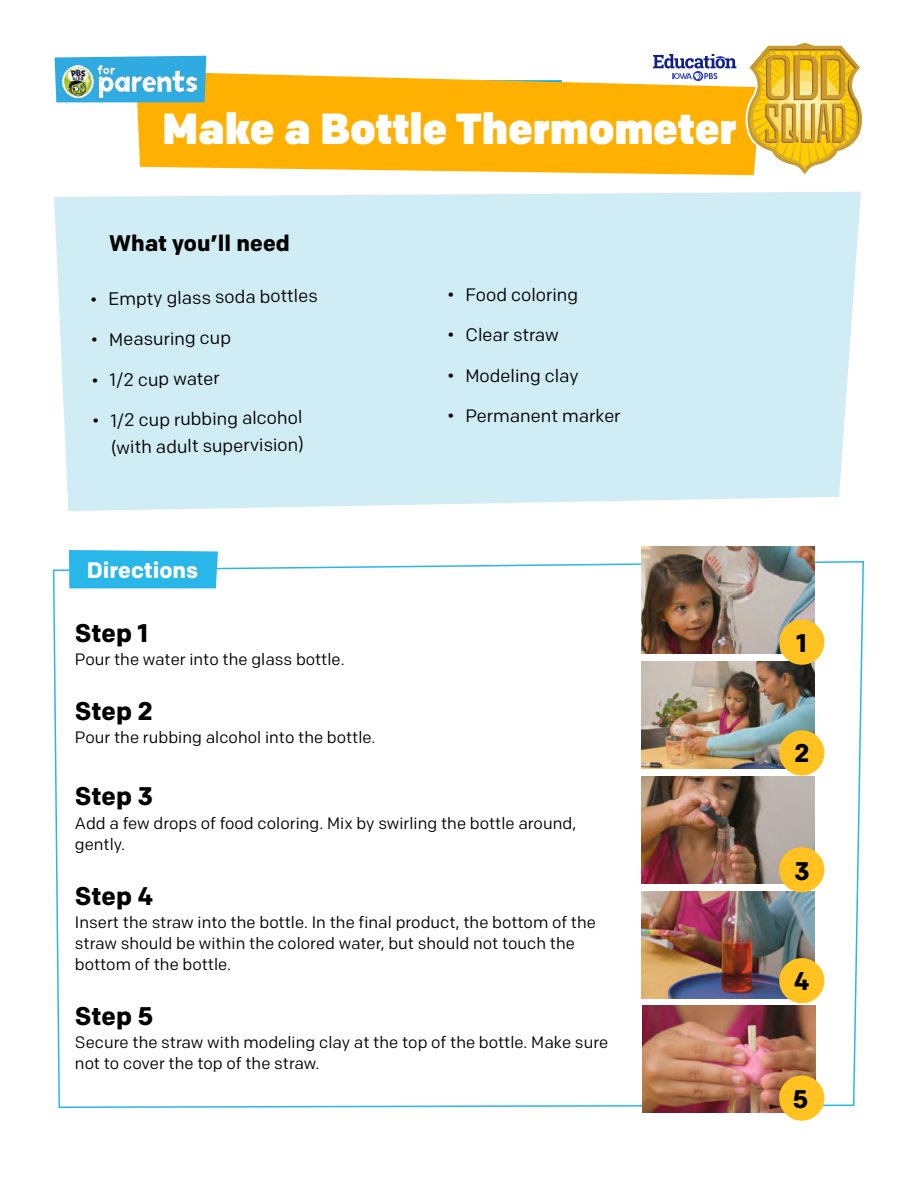
<style>
.page{position:relative;width:918px;height:1188px;background:#fff}
.page>*{position:absolute;margin:0;border:0;box-sizing:border-box;transform-origin:0 0}
.t1{font:900 43.5px "Colfax";color:#fff}
.t2{font:700 25.5px "Colfax";color:#000101}
.t3{font:700 22.5px "Colfax";letter-spacing:.005em;color:#000101}
.t4{font:700 22.5px "Colfax";color:#fff}
.t5{font:18px/27px "Colfax";color:#000;text-align:right}
.t6{font:16.5px/21px "Colfax";letter-spacing:.005em;color:#000101}
</style>
<div class="page">
<div style="left:54px;top:192px;width:807px;height:319px;background:#d0ecf4"></div>
<svg style="left:52px;top:560px;width:812px;height:549px"></svg>
<div style="left:69px;top:550px;width:149px;height:38px;background:#29b7ea"></div>
<img style="left:642px;top:546px;width:172px;height:107px">
<img style="left:642px;top:661px;width:172px;height:107px">
<img style="left:642px;top:776px;width:172px;height:107px">
<img style="left:642px;top:891px;width:172px;height:107px">
<img style="left:643px;top:1005px;width:172px;height:107px">
<svg style="left:779px;top:620px;width:45px;height:45px;background:#f0c042"></svg>
<svg style="left:779px;top:730px;width:45px;height:46px;background:#f2c549"></svg>
<svg style="left:779px;top:847px;width:45px;height:45px;background:#f7c647"></svg>
<svg style="left:779px;top:958px;width:45px;height:45px;background:#f0c143"></svg>
<svg style="left:779px;top:1076px;width:45px;height:45px;background:#f7c341"></svg>
<svg style="left:136px;top:73px;width:610px;height:102px;background:#feb719"></svg>
<svg style="left:55px;top:56px;width:151px;height:46px;background:#3bafe0"></svg>
<img style="left:63px;top:65px;width:133px;height:32px">
<svg style="left:746px;top:42px;width:116px;height:134px"></svg>
<svg style="left:693px;top:71px;width:10px;height:10px"></svg>
<svg style="left:653px;top:54px;width:83px;height:25px"></svg>
<p class="t1" style="left:162px;top:102px;width:576px">Make a Bottle Thermometer</p>
<p class="t3" style="left:109px;top:230px;width:182px">What you’ll need</p>
<p class="t5" style="left:90px;top:286px;width:229px;rotate:-1deg">• Empty glass soda bottles</p>
<p class="t5" style="left:91px;top:326px;width:142px;rotate:-1deg">• Measuring cup</p>
<p class="t5" style="left:91px;top:367px;width:130px;rotate:-1deg">• 1/2 cup water</p>
<p class="t5" style="left:92px;top:407px;width:213px;rotate:-1deg">• 1/2 cup rubbing alcohol (with adult supervision)</p>
<p class="t4" style="left:87px;top:556px;width:113px">Directions</p>
<p class="t2" style="left:75px;top:617px;width:75px">Step 1</p>
<p class="t6" style="left:75px;top:649px;width:271px">Pour the water into the glass bottle.</p>
<p class="t2" style="left:75px;top:696px;width:80px">Step 2</p>
<p class="t6" style="left:75px;top:727px;width:302px">Pour the rubbing alcohol into the bottle.</p>
<p class="t5" style="left:447px;top:281px;width:133px">• Food coloring</p>
<p class="t5" style="left:447px;top:322px;width:113px">• Clear straw</p>
<p class="t5" style="left:447px;top:362px;width:133px">• Modeling clay</p>
<p class="t5" style="left:447px;top:403px;width:175px">• Permanent marker</p>
<p class="t2" style="left:75px;top:781px;width:80px">Step 3</p>
<p class="t6" style="left:75px;top:812px;width:503px">Add a few drops of food coloring. Mix by swirling the bottle around, gently.</p>
<p class="t2" style="left:75px;top:880px;width:80px">Step 4</p>
<p class="t6" style="left:75px;top:912px;width:523px">Insert the straw into the bottle. In the final product, the bottom of the straw should be within the colored water, but should not touch the bottom of the bottle.</p>
<p class="t2" style="left:75px;top:1000px;width:80px">Step 5</p>
<p class="t6" style="left:75px;top:1032px;width:535px">Secure the straw with modeling clay at the top of the bottle. Make sure not to cover the top of the straw.</p>
<p class="t2" style="left:796px;top:627px;width:12px">1</p>
<p class="t2" style="left:794px;top:738px;width:17px">2</p>
<p class="t2" style="left:794px;top:855px;width:17px">3</p>
<p class="t2" style="left:794px;top:966px;width:17px">4</p>
<p class="t2" style="left:792px;top:1083px;width:17px">5</p>
</div>
